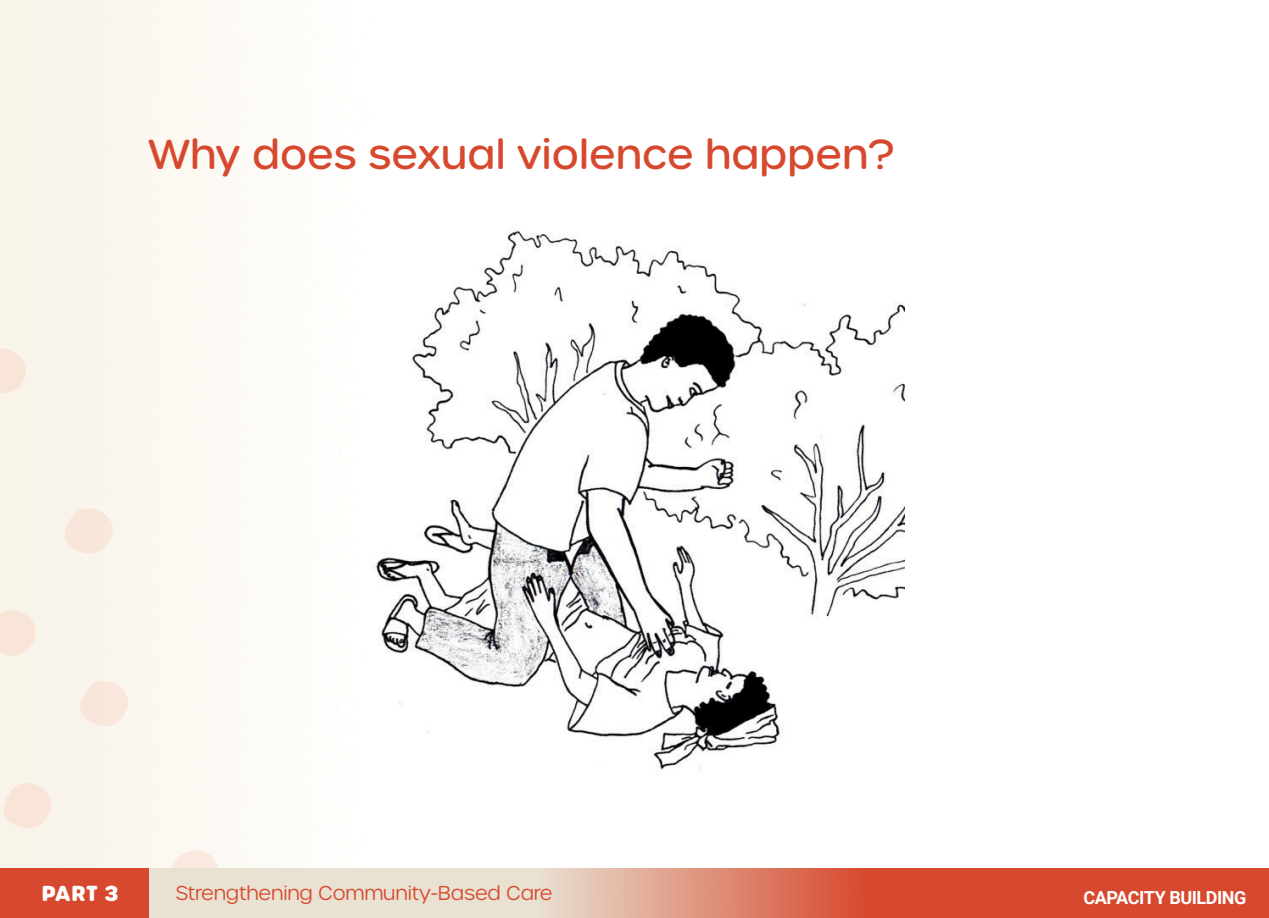
<style>
.page{position:relative;width:1269px;height:918px;background:#fff}
.page>*{position:absolute;margin:0;border:0;box-sizing:border-box;transform-origin:0 0}
.FlipBook_Heads{font:500 40.5px "Urbane Rounded";color:#d7492e}
.t1{font:700 21px "Urbane Rounded";color:#fff}
.t2{font:300 19.5px "Urbane Rounded";letter-spacing:-.01em;color:#d7492e}
.t3{font:700 18px "Roboto";letter-spacing:-.025em;color:#fff}
</style>
<div class="page">
<svg style="left:168px;top:847px;width:53px;height:21px"></svg>
<svg style="left:63px;top:505px;width:52px;height:51px;background:#f9ebe0"></svg>
<svg style="left:0;top:346px;width:27px;height:50px"></svg>
<svg style="left:78px;top:678px;width:53px;height:51px;background:#f9ece1"></svg>
<svg style="left:0;top:607px;width:39px;height:51px;background:#f8e9dd"></svg>
<svg style="left:1px;top:780px;width:53px;height:51px;background:#f8eade"></svg>
<div style="left:0;top:868px;width:1269px;height:50px;background:#d7492e"></div>
<svg style="left:149px;top:868px;width:697px;height:50px;background:#e5c1af"></svg>
<img style="left:371px;top:230px;width:533px;height:540px">
<p class="FlipBook_Heads" style="left:148px;top:128px;width:747px">Why does sexual violence happen?</p>
<p class="t1" style="left:42px;top:879px;width:79px">PART 3</p>
<p class="t2" style="left:176px;top:880px;width:378px">Strengthening Community-Based Care</p>
<p class="t3" style="left:1084px;top:885px;width:164px">CAPACITY BUILDING</p>
</div>
